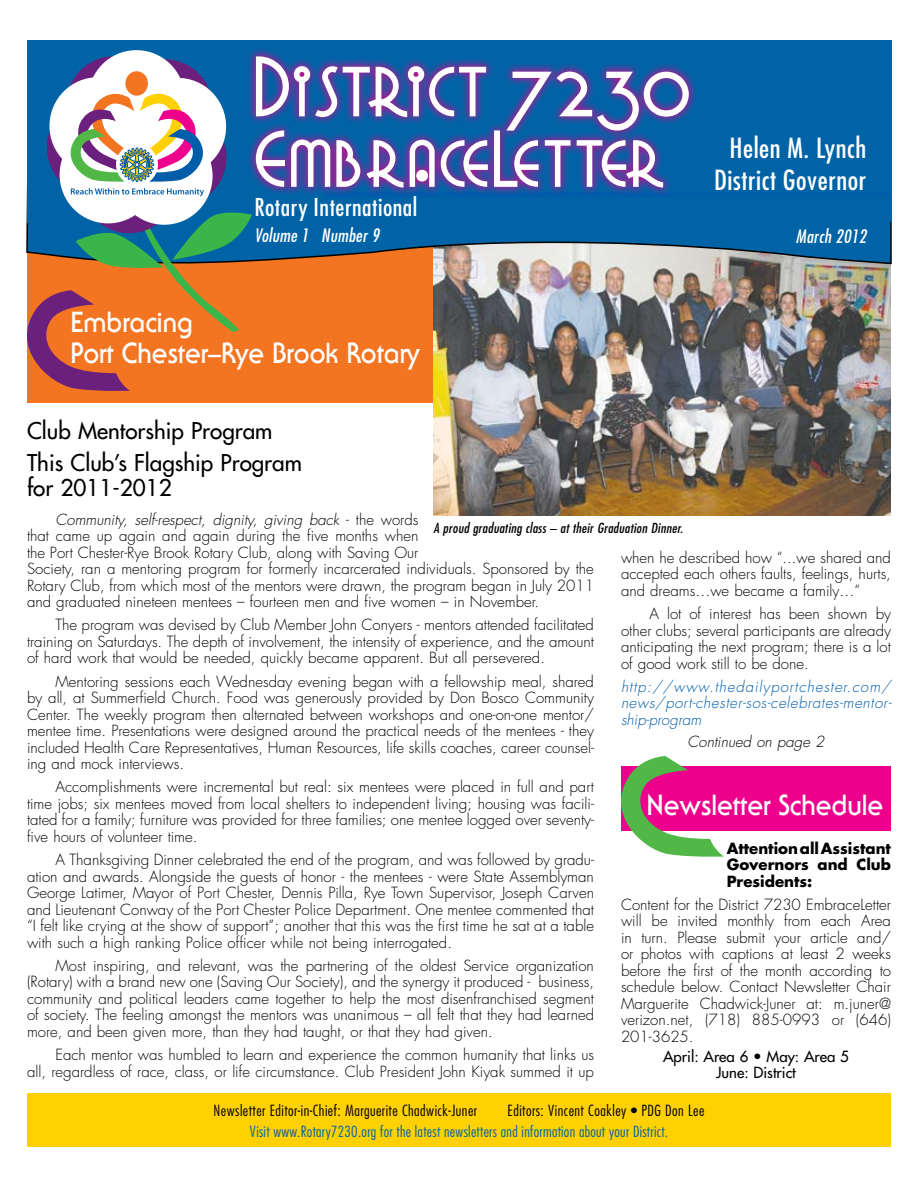
<style>
.page{position:relative;width:918px;height:1188px;background:#fff}
.page>*{position:absolute;margin:0;border:0;box-sizing:border-box;transform-origin:0 0}
.t1{font:76.5px "Grado Gradoo NF";color:#fff}
.t2{font:72px "Grado Gradoo NF";letter-spacing:.02em;color:#fff}
.t3{font:700 28.5px/31.5px "Serif Gothic";color:#fff;scale:.91 1}
.t4{font:condensed 27px/32.4px "Futura";letter-spacing:.02em;color:#fff;text-align:center}
.t5{font:condensed 24px "Futura";letter-spacing:.02em;color:#fff}
.t6{font:22.5px/32.2px "Futura";color:#000}
.t7{font:italic condensed 18px "Futura";letter-spacing:.02em;color:#fff}
.t8{font:300 15px/16.5px "Futura";color:#000;text-align:justify}
.t9{font:italic 300 15px/16.5px "Futura";letter-spacing:.04em;color:#005daa;text-align:justify}
.t10{font:300 condensed 15px "Futura";letter-spacing:.03em;color:#000;scale:1.05 1}
.t11{font:300 condensed 15px "Futura";letter-spacing:.02em;color:#0063a6}
.t12{font:700 15px/16.5px "Futura";color:#000;text-align:justify}
.t13{font:15px/16.5px "Futura";color:#000;text-align:center}
.t14{font:italic 300 15px "Futura";color:#000}
.t15{font:italic condensed 13.5px "Futura";letter-spacing:.02em;color:#000}
.s1{font-style:italic}
</style>
<div class="page">
<div style="left:27px;top:231px;width:567px;height:172px;background:#f37421"></div>
<img style="left:434px;top:271px;width:457px;height:244px">
<svg style="left:252px;top:222px;width:640px;height:49px;background:#7e8e98"></svg>
<div style="left:297px;top:40px;width:595px;height:182px;background:#0063a6"></div>
<div style="left:27px;top:1094px;width:864px;height:54px;background:#ffd100"></div>
<div style="left:324px;top:192px;width:567px;height:6px;background:#005daa"></div>
<div style="left:27px;top:40px;width:297px;height:183px;background:#0063a6"></div>
<div style="left:245px;top:46px;width:540px;height:194px;background:#ec008c;opacity:.75"></div>
<svg style="left:26px;top:49px;width:226px;height:342px"></svg>
<div style="left:621px;top:766px;width:270px;height:65px;background:#ec008c"></div>
<svg style="left:621px;top:756px;width:103px;height:101px"></svg>
<h1 class="t1" style="left:254px;top:37px;width:439px">District 7230</h1>
<h2 class="t2" style="left:254px;top:112px;width:413px">EmbraceLetter</h2>
<p class="t7" style="left:254px;top:224px;width:126px">Volume 1 Number 9</p>
<h3 class="t5" style="left:254px;top:193px;width:164px">Rotary International</h3>
<h3 class="t4" style="left:714px;top:132px;width:154px">Helen M. Lynch<br>District Governor</h3>
<p class="t7" style="left:796px;top:225px;width:72px">March 2012</p>
<h3 class="t3" style="left:70px;top:306px;width:385px">Embracing<br>Port Chester–Rye Brook Rotary</h3>
<h3 class="t6" style="left:27px;top:414px;width:276px">Club Mentorship Program<br>This Club’s Flagship Program</h3>
<h3 class="t6" style="left:27px;top:472px;width:146px">for 2011-2012</h3>
<p class="t8" style="left:27px;top:511px;width:568px;text-align:left;text-indent:28px"><span class="s1">Community, self-respect, dignity, giving back</span> - the words<br>that came up again and again during the five months when<br>the Port Chester-Rye Brook Rotary Club, along with Saving Our<br>Society, ran a mentoring program for formerly incarcerated individuals. Sponsored by the Rotary Club, from which most of the mentors were drawn, the program began in July 2011 and graduated nineteen mentees – fourteen men and five women – in November.</p>
<p class="t8" style="left:27px;top:617px;width:569px;text-indent:28px">The program was devised by Club Member John Conyers - mentors attended facilitated training on Saturdays. The depth of involvement, the intensity of experience, and the amount of hard work that would be needed, quickly became apparent. But all persevered.</p>
<p class="t8" style="left:27px;top:673px;width:569px;text-indent:28px">Mentoring sessions each Wednesday evening began with a fellowship meal, shared by all, at Summerfield Church. Food was generously provided by Don Bosco Community Center. The weekly program then alternated between workshops and one-on-one mentor/ mentee time. Presentations were designed around the practical needs of the mentees - they included Health Care Representatives, Human Resources, life skills coaches, career counsel&shy;ing and mock interviews.</p>
<p class="t8" style="left:27px;top:779px;width:569px;text-indent:28px">Accomplishments were incremental but real: six mentees were placed in full and part time jobs; six mentees moved from local shelters to independent living; housing was facili&shy;tated for a family; furniture was provided for three families; one mentee logged over seventy&shy;five hours of volunteer time.</p>
<p class="t8" style="left:27px;top:852px;width:569px;text-indent:28px">A Thanksgiving Dinner celebrated the end of the program, and was followed by gradu&shy;ation and awards. Alongside the guests of honor - the mentees - were State Assemblyman George Latimer, Mayor of Port Chester, Dennis Pilla, Rye Town Supervisor, Joseph Carven and Lieutenant Conway of the Port Chester Police Department. One mentee commented that “I felt like crying at the show of support”; another that this was the first time he sat at a table with such a high ranking Police officer while not being interrogated.</p>
<p class="t8" style="left:27px;top:957px;width:569px;text-indent:28px">Most inspiring, and relevant, was the partnering of the oldest Service organization (Rotary) with a brand new one (Saving Our Society), and the synergy it produced - business, community and political leaders came together to help the most disenfranchised segment of society. The feeling amongst the mentors was unanimous – all felt that they had learned more, and been given more, than they had taught, or that they had given.</p>
<p class="t8" style="left:27px;top:1047px;width:569px;text-align:right">Each mentor was humbled to learn and experience the common humanity that links us<br>all, regardless of race, class, or life circumstance. Club President John Kiyak summed it up</p>
<p class="t15" style="left:434px;top:520px;width:251px">A proud graduating class – at their Graduation Dinner.</p>
<p class="t8" style="left:621px;top:549px;width:271px">when he described how “...we shared and accepted each others faults, feelings, hurts, and dreams…we became a family…”</p>
<p class="t8" style="left:621px;top:606px;width:271px;text-indent:28px">A lot of interest has been shown by other clubs; several participants are already anticipating the next program; there is a lot of good work still to be done.</p>
<p class="t9" style="left:621px;top:678px;width:272px">http://www.thedailyportchester.com/ news/port-chester-sos-celebrates-mentor&shy;ship-program</p>
<p class="t14" style="left:688px;top:731px;width:138px">Continued on page 2</p>
<h3 class="t3" style="left:647px;top:789px;width:262px">Newsletter Schedule</h3>
<p class="t12" style="left:727px;top:839px;width:166px">Attention all Assistant Governors and Club Presidents:</p>
<p class="t8" style="left:621px;top:896px;width:272px">Content for the District 7230 EmbraceLetter will be invited monthly from each Area in turn. Please submit your article and/ or photos with captions at least 2 weeks before the first of the month according to schedule below. Contact Newsletter Chair Marguerite Chadwick-Juner at: m.juner@ verizon.net, (718) 885-0993 or (646)<br>201-3625.</p>
<p class="t13" style="left:663px;top:1048px;width:187px">April: Area 6 • May: Area 5<br>June: District</p>
<p class="t10" style="left:214px;top:1101px;width:253px">Newsletter Editor-in-Chief: Marguerite Chadwick-Juner</p>
<p class="t10" style="left:508px;top:1101px;width:189px">Editors: Vincent Coakley • PDG Don Lee</p>
<p class="t11" style="left:250px;top:1122px;width:420px">Visit www.Rotary7230.org for the latest newsletters and information about your District.</p>
</div>
